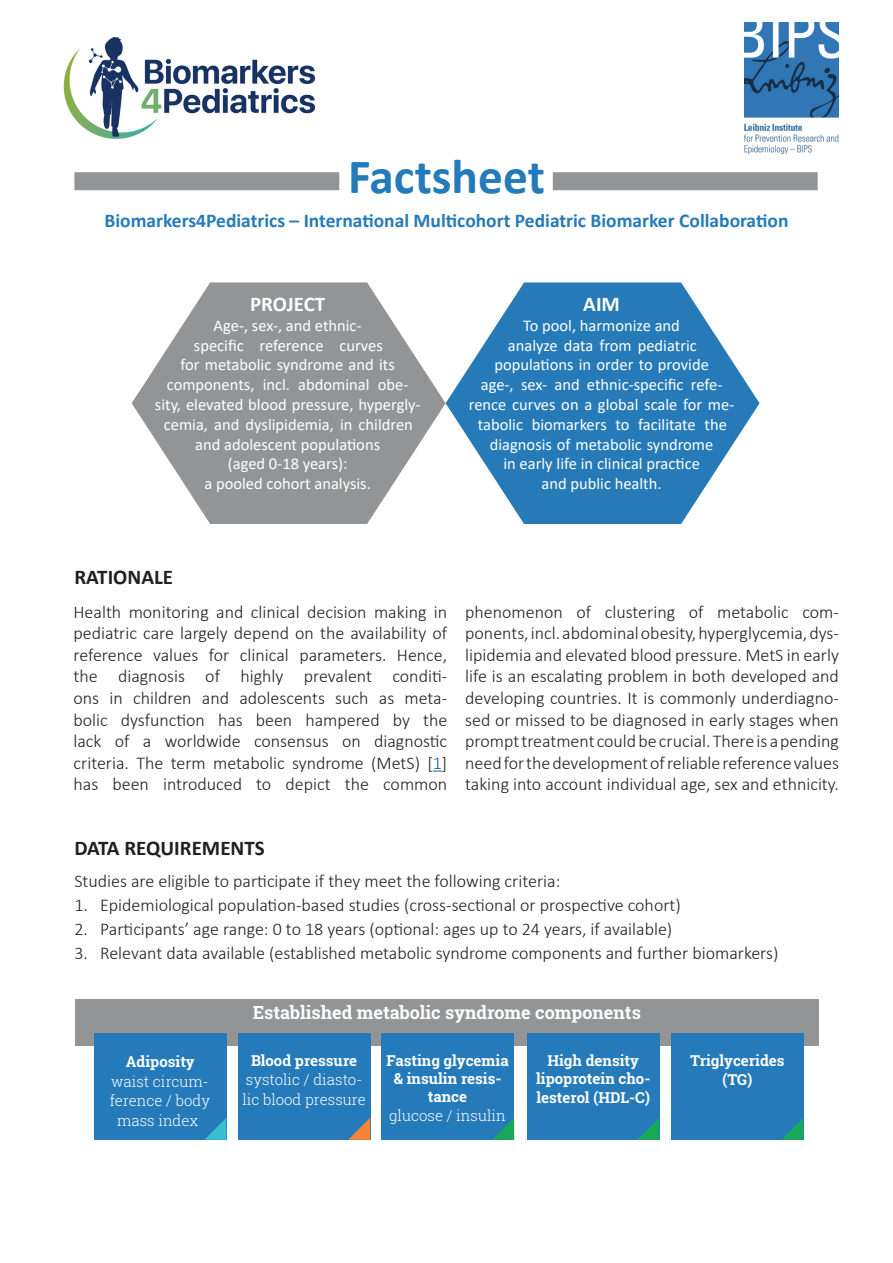
<style>
.page{position:relative;width:893px;height:1263px;background:#fff}
.page>*{position:absolute;margin:0;border:0;box-sizing:border-box;transform-origin:0 0}
.t1{font:700 49.5px "Calibri";color:#257ab9}
.t2{font:700 21px "Calibri";color:#231f20}
.t3{font:700 21px "Calibri";color:#fff}
.t4{font:700 19.5px "Calibri";color:#257ab9}
.t5{font:300 18px/21.6px "Calibri";color:#231f20}
.t6{font:700 18px "Roboto Slab";color:#fff}
.t7{font:16.5px/19.8px "Calibri";color:#fff;text-align:center}
.t8{font:700 15px/18px "Roboto Slab";color:#fff;text-align:center}
.t9{font:300 15px/19.6px "Roboto Slab";color:#fff;text-align:center}
.s1{color:#175d9e}
</style>
<div class="page">
<svg style="left:132px;top:282px;width:314px;height:242px;fill:#939495"></svg>
<svg style="left:446px;top:282px;width:313px;height:242px;fill:#257ab7"></svg>
<div style="left:75px;top:1000px;width:744px;height:46px;background:#939495"></div>
<div style="left:94px;top:1033px;width:132px;height:107px;background:#257ab9"></div>
<div style="left:382px;top:1033px;width:132px;height:107px;background:#257ab9"></div>
<div style="left:238px;top:1033px;width:132px;height:107px;background:#257ab9"></div>
<div style="left:527px;top:1033px;width:132px;height:107px;background:#257ab9"></div>
<div style="left:671px;top:1033px;width:132px;height:107px;background:#257ab9"></div>
<div style="left:553px;top:172px;width:265px;height:18px;background:#939495"></div>
<div style="left:74px;top:172px;width:265px;height:18px;background:#939495"></div>
<svg style="left:637px;top:1118px;width:22px;height:22px"></svg>
<svg style="left:781px;top:1118px;width:22px;height:22px"></svg>
<svg style="left:204px;top:1118px;width:22px;height:22px"></svg>
<svg style="left:348px;top:1118px;width:22px;height:22px"></svg>
<svg style="left:492px;top:1118px;width:22px;height:22px"></svg>
<img style="left:63px;top:36px;width:253px;height:103px">
<img style="left:744px;top:23px;width:95px;height:131px">
<p class="t1" style="left:348px;top:141px;width:198px">Factsheet</p>
<p class="t4" style="left:105px;top:207px;width:685px">Biomarkers4Pediatrics – International Multicohort Pediatric Biomarker Collaboration</p>
<p class="t3" style="left:250px;top:289px;width:77px">PROJECT</p>
<p class="t7" style="left:214px;top:315px;width:149px">Age-, sex-, and ethnic-</p>
<p class="t7" style="left:155px;top:335px;width:267px">specific reference curves<br>for metabolic syndrome and its components, incl. abdominal obe&shy;sity, elevated blood pressure, hypergly&shy;cemia, and dyslipidemia, in children and adolescent populations</p>
<p class="t7" style="left:228px;top:454px;width:121px">(aged 0-18 years):</p>
<p class="t7" style="left:204px;top:473px;width:168px">a pooled cohort analysis.</p>
<p class="t3" style="left:583px;top:289px;width:38px">AIM</p>
<p class="t7" style="left:523px;top:315px;width:158px">To pool, harmonize and</p>
<p class="t7" style="left:469px;top:335px;width:267px">analyze data from pediatric populations in order to provide<br>age-, sex- and ethnic-specific refe&shy;rence curves on a global scale for me&shy;tabolic biomarkers to facilitate the diagnosis of metabolic syndrome<br>in early life in clinical practice<br>and public health.</p>
<p class="t2" style="left:74px;top:562px;width:100px">RATIONALE</p>
<p class="t5" style="left:74px;top:601px;width:375px">Health monitoring and clinical decision making in</p>
<p class="t5" style="left:74px;top:622px;width:375px">pediatric care largely depend on the availability of reference values for clinical parameters. Hence,</p>
<p class="t5" style="left:74px;top:665px;width:375px;text-align:justify">the diagnosis of highly prevalent conditi&shy;ons in children and adolescents such as meta&shy;bolic dysfunction has been hampered by the lack of a worldwide consensus on diagnostic</p>
<p class="t5" style="left:74px;top:752px;width:375px">criteria. The term metabolic syndrome (MetS) [<span class="s1">1</span>] has been introduced to depict the common</p>
<p class="t5" style="left:465px;top:601px;width:375px">phenomenon of clustering of metabolic com-</p>
<p class="t5" style="left:465px;top:622px;width:375px;text-align:justify">ponents, incl. abdominal obesity, hyperglycemia, dys&shy;lipidemia and elevated blood pressure. MetS in early life is an escalating problem in both developed and developing countries. It is commonly underdiagno&shy;sed or missed to be diagnosed in early stages when prompt treatment could be crucial. There is a pending need for the development of reliable reference values taking into account individual age, sex and ethnicity.</p>
<p class="t2" style="left:74px;top:833px;width:192px">DATA REQUIREMENTS</p>
<p class="t5" style="left:74px;top:870px;width:488px">Studies are eligible to participate if they meet the following criteria:</p>
<p class="t5" style="left:74px;top:894px;width:608px">1. Epidemiological population-based studies (cross-sectional or prospective cohort)</p>
<p class="t5" style="left:74px;top:918px;width:599px">2. Participants’ age range: 0 to 18 years (optional: ages up to 24 years, if available)</p>
<p class="t5" style="left:74px;top:942px;width:705px">3. Relevant data available (established metabolic syndrome components and further biomarkers)</p>
<p class="t8" style="left:126px;top:1052px;width:70px">Adiposity</p>
<p class="t9" style="left:110px;top:1071px;width:102px">waist circum&shy;ference / body mass index</p>
<p class="t6" style="left:253px;top:1000px;width:390px">Established metabolic syndrome components</p>
<p class="t8" style="left:251px;top:1051px;width:108px">Blood pressure</p>
<p class="t9" style="left:242px;top:1069px;width:125px;text-align:left">systolic / diasto&shy;lic blood pressure</p>
<p class="t8" style="left:386px;top:1051px;width:124px">Fasting glycemia &amp; insulin resis&shy;tance</p>
<p class="t9" style="left:389px;top:1105px;width:118px">glucose / insulin</p>
<p class="t8" style="left:536px;top:1051px;width:116px">High density lipoprotein cho-</p>
<p class="t8" style="left:536px;top:1089px;width:115px">lesterol (HDL-C)</p>
<p class="t8" style="left:690px;top:1050px;width:96px;line-height:19.8px">Triglycerides (TG)</p>
</div>
